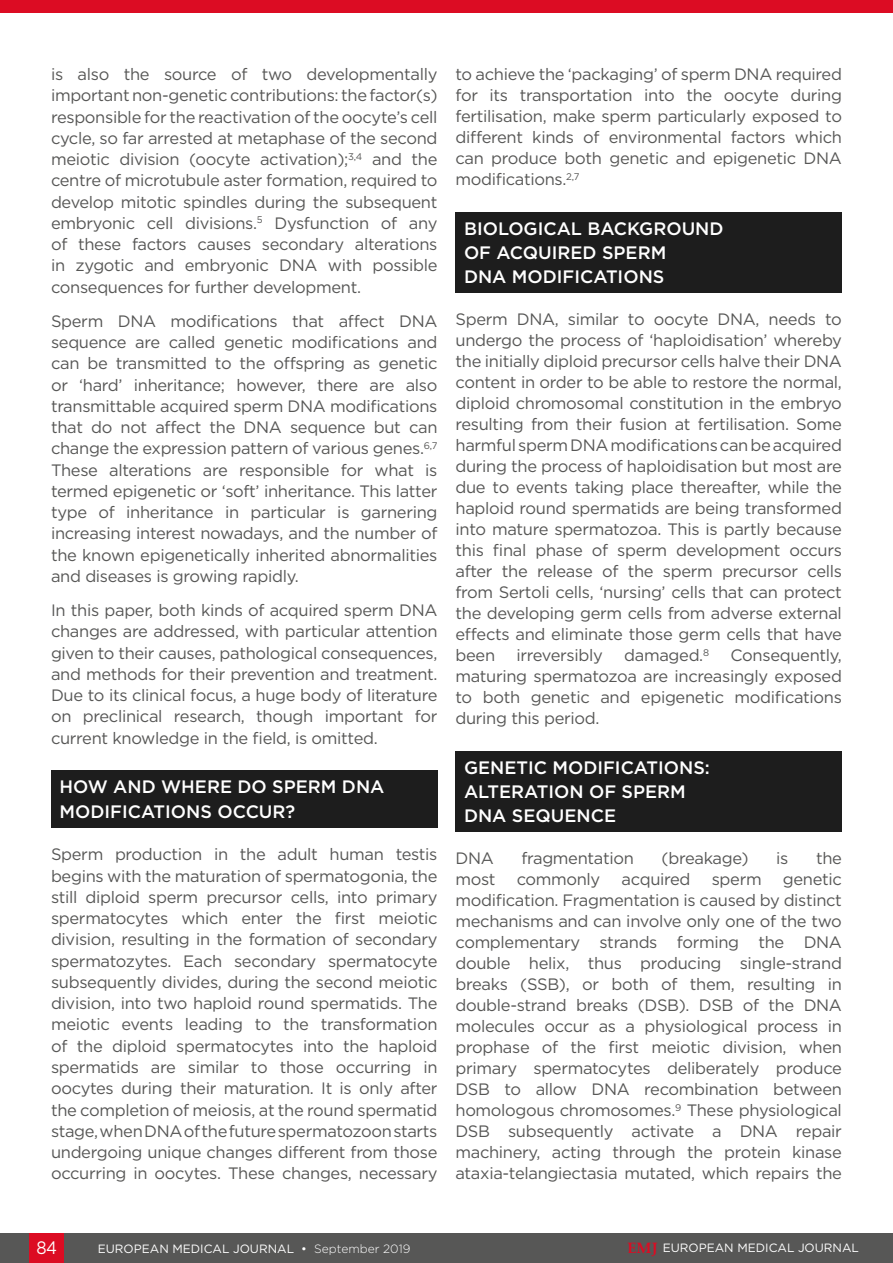
<style>
.page{position:relative;width:893px;height:1263px;background:#fff}
.page>*{position:absolute;margin:0;border:0;box-sizing:border-box;transform-origin:0 0}
.H1__Heading_1{font:500 18px/24px "Gotham";color:#fff}
.t1{font:18px "Gotham";color:#fff;scale:.9 1}
.Body_Text{font:16.5px/21.3px "Gotham";letter-spacing:-.02em;color:#575756;text-align:justify}
.t2{font:12px "Gotham";color:#fff}
.s1{font-weight:300}
.s2{font-family:"Palatino Linotype";font-weight:700;font-size:15px;color:#dc0c23}
</style>
<div class="page">
<div style="left:0;top:1233px;width:893px;height:30px;background:#575756"></div>
<div style="left:30px;top:1233px;width:34px;height:30px;background:#dc0c23"></div>
<div style="left:51px;top:770px;width:386px;height:58px;background:#1d1d1d"></div>
<div style="left:455px;top:212px;width:387px;height:81px;background:#1d1d1d"></div>
<div style="left:455px;top:751px;width:387px;height:81px;background:#1d1d1d"></div>
<div style="left:0;top:0;width:893px;height:13px;background:#dc0c23"></div>
<p class="Body_Text" style="left:51px;top:63px;width:388px">is also the source of two developmentally important non-genetic contributions: the factor(s) responsible for the reactivation of the oocyte’s cell cycle, so far arrested at metaphase of the second meiotic division (oocyte activation);<sup>3,4</sup> and the centre of microtubule aster formation, required to develop mitotic spindles during the subsequent embryonic cell divisions.<sup>5</sup> Dysfunction of any of these factors causes secondary alterations in zygotic and embryonic DNA with possible consequences for further development.</p>
<p class="Body_Text" style="left:51px;top:310px;width:388px">Sperm DNA modifications that affect DNA sequence are called genetic modifications and can be transmitted to the offspring as genetic or ‘hard’ inheritance; however, there are also transmittable acquired sperm DNA modifications that do not affect the DNA sequence but can change the expression pattern of various genes.<sup>6,7<br></sup>These alterations are responsible for what is termed epigenetic or ‘soft’ inheritance. This latter type of inheritance in particular is garnering increasing interest nowadays, and the number of the known epigenetically inherited abnormalities and diseases is growing rapidly.</p>
<p class="Body_Text" style="left:51px;top:599px;width:388px">In this paper, both kinds of acquired sperm DNA changes are addressed, with particular attention given to their causes, pathological consequences, and methods for their prevention and treatment.<br>Due to its clinical focus, a huge body of literature on preclinical research, though important for current knowledge in the field, is omitted.</p>
<p class="H1__Heading_1" style="left:60px;top:775px;width:326px">HOW AND WHERE DO SPERM DNA<br>MODIFICATIONS OCCUR?</p>
<p class="Body_Text" style="left:51px;top:843px;width:388px">Sperm production in the adult human testis begins with the maturation of spermatogonia, the still diploid sperm precursor cells, into primary spermatocytes which enter the first meiotic division, resulting in the formation of secondary spermatozytes. Each secondary spermatocyte subsequently divides, during the second meiotic division, into two haploid round spermatids. The meiotic events leading to the transformation of the diploid spermatocytes into the haploid spermatids are similar to those occurring in oocytes during their maturation. It is only after the completion of meiosis, at the round spermatid stage, when DNA of the future spermatozoon starts undergoing unique changes different from those occurring in oocytes. These changes, necessary</p>
<p class="Body_Text" style="left:455px;top:63px;width:388px">to achieve the ‘packaging’ of sperm DNA required for its transportation into the oocyte during fertilisation, make sperm particularly exposed to different kinds of environmental factors which can produce both genetic and epigenetic DNA modifications.<sup>2,7</sup></p>
<p class="H1__Heading_1" style="left:464px;top:216px;width:261px">BIOLOGICAL BACKGROUND<br>OF ACQUIRED SPERM<br>DNA MODIFICATIONS</p>
<p class="Body_Text" style="left:455px;top:308px;width:388px">Sperm DNA, similar to oocyte DNA, needs to undergo the process of ‘haploidisation’ whereby the initially diploid precursor cells halve their DNA content in order to be able to restore the normal, diploid chromosomal constitution in the embryo resulting from their fusion at fertilisation. Some harmful sperm DNA modifications can be acquired during the process of haploidisation but most are due to events taking place thereafter, while the haploid round spermatids are being transformed into mature spermatozoa. This is partly because this final phase of sperm development occurs after the release of the sperm precursor cells from Sertoli cells, ‘nursing’ cells that can protect the developing germ cells from adverse external effects and eliminate those germ cells that have been</p>
<p class="Body_Text" style="left:516px;top:644px;width:88px">irreversibly</p>
<p class="Body_Text" style="left:624px;top:644px;width:86px">damaged.<sup>8</sup></p>
<p class="Body_Text" style="left:455px;top:644px;width:388px;text-indent:275px">Consequently, maturing spermatozoa are increasingly exposed to both genetic and epigenetic modifications during this period.</p>
<p class="H1__Heading_1" style="left:464px;top:755px;width:247px">GENETIC MODIFICATIONS:<br>ALTERATION OF SPERM<br>DNA SEQUENCE</p>
<p class="Body_Text" style="left:455px;top:847px;width:40px">DNA</p>
<p class="Body_Text" style="left:521px;top:847px;width:114px">fragmentation</p>
<p class="Body_Text" style="left:661px;top:847px;width:88px">(breakage)</p>
<p class="Body_Text" style="left:776px;top:847px;width:14px">is</p>
<p class="Body_Text" style="left:816px;top:847px;width:27px">the</p>
<p class="Body_Text" style="left:455px;top:868px;width:42px">most</p>
<p class="Body_Text" style="left:517px;top:868px;width:85px">commonly</p>
<p class="Body_Text" style="left:622px;top:868px;width:71px">acquired</p>
<p class="Body_Text" style="left:712px;top:868px;width:51px">sperm</p>
<p class="Body_Text" style="left:455px;top:868px;width:388px;text-indent:327px">genetic modification. Fragmentation is caused by distinct mechanisms and can involve only one of the two complementary strands forming the DNA double helix, thus producing single-strand breaks (SSB), or both of them, resulting in double-strand breaks (DSB). DSB of the DNA molecules occur as a physiological process in prophase of the first meiotic division, when primary spermatocytes deliberately produce DSB to allow DNA recombination between homologous chromosomes.<sup>9</sup> These physiological DSB subsequently activate a DNA repair machinery, acting through the protein kinase ataxia-telangiectasia mutated, which repairs the</p>
<p class="t1" style="left:36px;top:1236px;width:25px">84</p>
<p class="t2" style="left:98px;top:1241px;width:314px">EUROPEAN MEDICAL JOURNAL • <span class="s1">September 2019</span></p>
<p class="t2" style="left:627px;top:1240px;width:233px"><span class="s2">EMJ</span> EUROPEAN MEDICAL JOURNAL</p>
</div>
